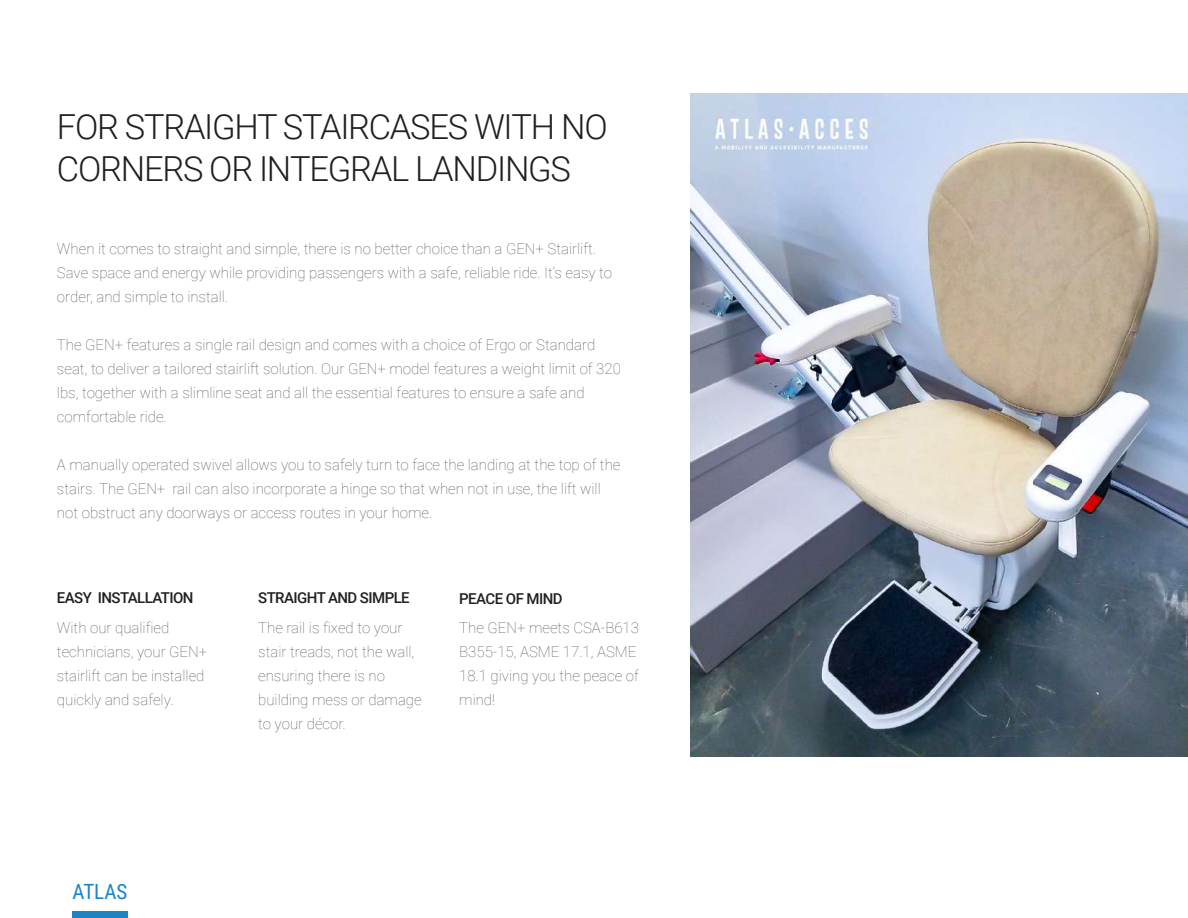
<style>
.page{position:relative;width:1188px;height:918px;background:#fff}
.page>*{position:absolute;margin:0;border:0;box-sizing:border-box;transform-origin:0 0}
.t1{font:300 34.5px/41.4px "Roboto";letter-spacing:-.035em;color:#231f20}
.t2{font:21px "Roboto Condensed";color:#1b84c7}
.t3{font:100 15px/24px "Roboto";color:#57585a}
.t4{font:500 15px "Roboto";letter-spacing:-.035em;color:#231f20}
</style>
<div class="page">
<div style="left:73px;top:911px;width:55px;height:7px;background:#1b84c7"></div>
<img style="left:691px;top:93px;width:497px;height:663px">
<h1 class="t1" style="left:57px;top:105px;width:552px">FOR STRAIGHT STAIRCASES WITH NO<br>CORNERS OR INTEGRAL LANDINGS</h1>
<p class="t3" style="left:57px;top:236px;width:557px">When it comes to straight and simple, there is no better choice than a GEN+ Stairlift.<br>Save space and energy while providing passengers with a safe, reliable ride. It’s easy to order, and simple to install.</p>
<p class="t3" style="left:57px;top:332px;width:565px">The GEN+ features a single rail design and comes with a choice of Ergo or Standard seat, to deliver a tailored stairlift solution. Our GEN+ model features a weight limit of 320 lbs, together with a slimline seat and all the essential features to ensure a safe and comfortable ride.</p>
<p class="t3" style="left:57px;top:452px;width:565px">A manually operated swivel allows you to safely turn to face the landing at the top of the stairs. The GEN+ rail can also incorporate a hinge so that when not in use, the lift will not obstruct any doorways or access routes in your home.</p>
<p class="t4" style="left:57px;top:587px;width:138px">EASY INSTALLATION</p>
<p class="t3" style="left:57px;top:615px;width:152px">With our qualified technicians, your GEN+ stairlift can be installed quickly and safely.</p>
<p class="t4" style="left:258px;top:587px;width:153px">STRAIGHT AND SIMPLE</p>
<p class="t3" style="left:258px;top:615px;width:165px">The rail is fixed to your stair treads, not the wall, ensuring there is no building mess or damage to your décor.</p>
<p class="t4" style="left:459px;top:588px;width:105px">PEACE OF MIND</p>
<p class="t3" style="left:459px;top:616px;width:181px">The GEN+ meets CSA-B613<br>B355-15, ASME 17.1, ASME<br>18.1 giving you the peace of mind!</p>
<h2 class="t2" style="left:73px;top:877px;width:56px">ATLAS</h2>
</div>
